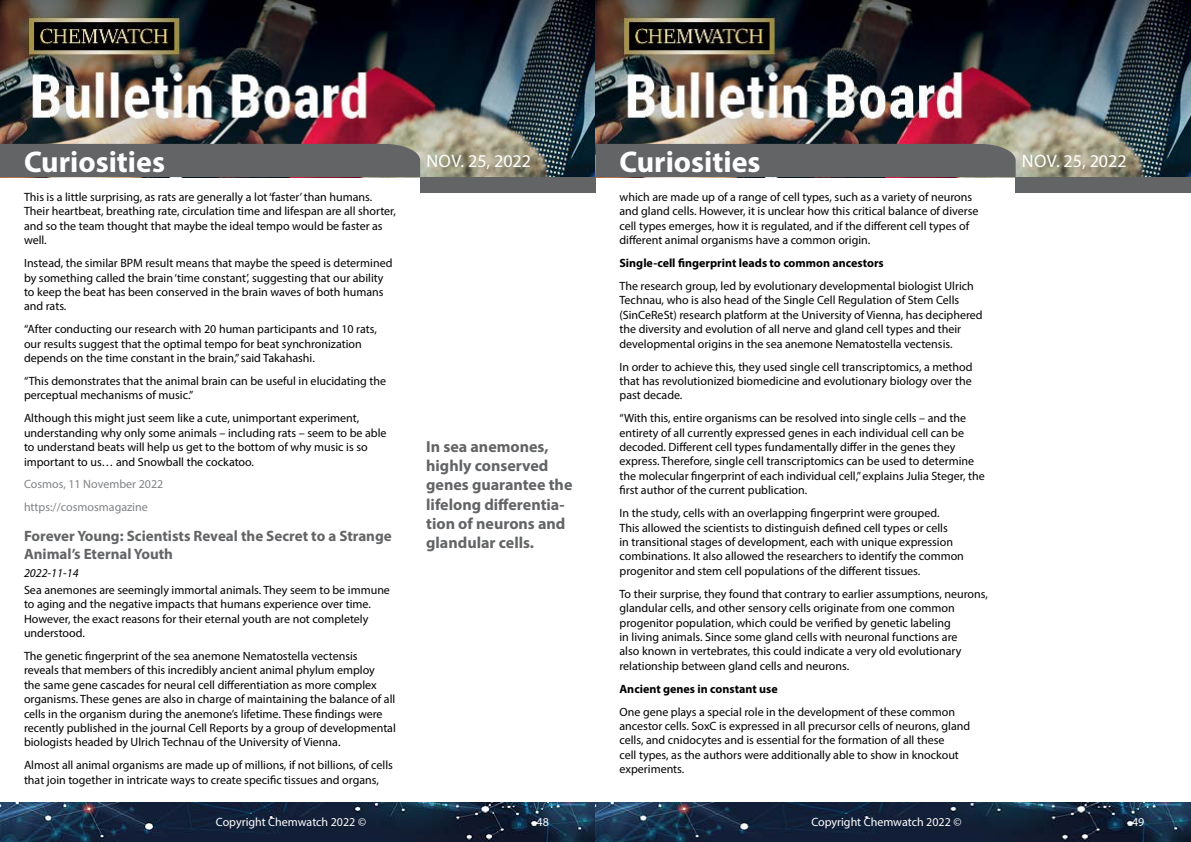
<style>
.page{position:relative;width:1191px;height:842px;background:#fff}
.page>*{position:absolute;margin:0;border:0;box-sizing:border-box;transform-origin:0 0}
.t1{font:700 30px "Myriad Pro";color:#fff}
.t2{font:18px "Myriad Pro";color:#fff}
.t3{font:700 16px/19.2px "Myriad Pro";color:#636466}
.t4{font:700 15px/18px "Myriad Pro";color:#636466}
.t5{font:12px/14.4px "Myriad Pro";color:#000}
.t6{font:700 12px "Myriad Pro";color:#000}
.t7{font:12px "Myriad Pro";color:#fff}
.t8{font:12px/22.9px "Myriad Pro";color:#808285}
.t9{font:italic 12px "Myriad Pro";color:#000}
</style>
<div class="page">
<img style="left:0;top:0;width:1191px;height:177px">
<div style="left:420px;top:177px;width:175px;height:15px;background:#636466"></div>
<div style="left:1015px;top:177px;width:176px;height:15px;background:#636466"></div>
<div style="left:0;top:144px;width:420px;height:33px;background:#636466"></div>
<div style="left:595px;top:144px;width:420px;height:33px;background:#636466"></div>
<img style="left:0;top:802px;width:1191px;height:40px">
<h1 class="t1" style="left:24px;top:142px;width:142px">Curiosities</h1>
<h1 class="t1" style="left:619px;top:142px;width:142px">Curiosities</h1>
<p class="t5" style="left:619px;top:190px;width:360px">which are made up of a range of cell types, such as a variety of neurons and gland cells. However, it is unclear how this critical balance of diverse cell types emerges, how it is regulated, and if the different cell types of different animal organisms have a common origin.</p>
<p class="t6" style="left:619px;top:255px;width:266px">Single-cell fingerprint leads to common ancestors</p>
<p class="t5" style="left:619px;top:279px;width:365px">The research group, led by evolutionary developmental biologist Ulrich Technau, who is also head of the Single Cell Regulation of Stem Cells (SinCeReSt) research platform at the University of Vienna, has deciphered the diversity and evolution of all nerve and gland cell types and their developmental origins in the sea anemone Nematostella vectensis.</p>
<p class="t5" style="left:619px;top:359px;width:354px;text-align:justify">In order to achieve this, they used single cell transcriptomics, a method that has revolutionized biomedicine and evolutionary biology over the past decade.</p>
<p class="t5" style="left:619px;top:411px;width:367px">“With this, entire organisms can be resolved into single cells – and the entirety of all currently expressed genes in each individual cell can be decoded. Different cell types fundamentally differ in the genes they express. Therefore, single cell transcriptomics can be used to determine the molecular fingerprint of each individual cell,” explains Julia Steger, the first author of the current publication.</p>
<p class="t5" style="left:619px;top:506px;width:346px">In the study, cells with an overlapping fingerprint were grouped.<br>This allowed the scientists to distinguish defined cell types or cells<br>in transitional stages of development, each with unique expression combinations. It also allowed the researchers to identify the common progenitor and stem cell populations of the different tissues.</p>
<p class="t5" style="left:619px;top:586px;width:370px">To their surprise, they found that contrary to earlier assumptions, neurons, glandular cells, and other sensory cells originate from one common progenitor population, which could be verified by genetic labeling<br>in living animals. Since some gland cells with neuronal functions are<br>also known in vertebrates, this could indicate a very old evolutionary relationship between gland cells and neurons.</p>
<p class="t6" style="left:619px;top:681px;width:160px">Ancient genes in constant use</p>
<p class="t5" style="left:619px;top:704px;width:352px">One gene plays a special role in the development of these common ancestor cells. SoxC is expressed in all precursor cells of neurons, gland cells, and cnidocytes and is essential for the formation of all these<br>cell types, as the authors were additionally able to show in knockout experiments.</p>
<h2 class="t2" style="left:426px;top:149px;width:106px">Nov. 25, 2022</h2>
<h2 class="t2" style="left:1022px;top:149px;width:106px">Nov. 25, 2022</h2>
<p class="t5" style="left:24px;top:190px;width:373px">This is a little surprising, as rats are generally a lot ‘faster’ than humans.<br>Their heartbeat, breathing rate, circulation time and lifespan are all shorter, and so the team thought that maybe the ideal tempo would be faster as well.</p>
<p class="t5" style="left:24px;top:256px;width:370px">Instead, the similar BPM result means that maybe the speed is determined by something called the brain ‘time constant’, suggesting that our ability to keep the beat has been conserved in the brain waves of both humans and rats.</p>
<p class="t5" style="left:24px;top:322px;width:354px">“After conducting our research with 20 human participants and 10 rats, our results suggest that the optimal tempo for beat synchronization depends on the time constant in the brain,” said Takahashi.</p>
<p class="t5" style="left:24px;top:374px;width:364px">“This demonstrates that the animal brain can be useful in elucidating the perceptual mechanisms of music.”</p>
<p class="t5" style="left:24px;top:411px;width:364px">Although this might just seem like a cute, unimportant experiment, understanding why only some animals – including rats – seem to be able to understand beats will help us get to the bottom of why music is so important to us… and Snowball the cockatoo.</p>
<p class="t8" style="left:24px;top:473px;width:141px">Cosmos, 11 November 2022 https://cosmosmagazine</p>
<p class="t4" style="left:24px;top:527px;width:369px">Forever Young: Scientists Reveal the Secret to a Strange<br>Animal’s Eternal Youth</p>
<p class="t9" style="left:24px;top:565px;width:56px">2022-11-14</p>
<p class="t5" style="left:24px;top:582px;width:367px">Sea anemones are seemingly immortal animals. They seem to be immune to aging and the negative impacts that humans experience over time.<br>However, the exact reasons for their eternal youth are not completely understood.</p>
<p class="t5" style="left:24px;top:649px;width:373px">The genetic fingerprint of the sea anemone Nematostella vectensis<br>reveals that members of this incredibly ancient animal phylum employ<br>the same gene cascades for neural cell differentiation as more complex organisms. These genes are also in charge of maintaining the balance of all cells in the organism during the anemone’s lifetime. These findings were recently published in the journal Cell Reports by a group of developmental biologists headed by Ulrich Technau of the University of Vienna.</p>
<p class="t5" style="left:24px;top:758px;width:370px">Almost all animal organisms are made up of millions, if not billions, of cells that join together in intricate ways to create specific tissues and organs,</p>
<h3 class="t3" style="left:426px;top:436px;width:148px">In sea anemones, highly conserved genes guarantee the lifelong differentia&shy;tion of neurons and glandular cells.</h3>
<p class="t7" style="left:216px;top:815px;width:152px">Copyright Chemwatch 2022 ©</p>
<p class="t7" style="left:536px;top:815px;width:14px">48</p>
<p class="t7" style="left:811px;top:815px;width:152px">Copyright Chemwatch 2022 ©</p>
<p class="t7" style="left:1132px;top:815px;width:14px">49</p>
</div>
